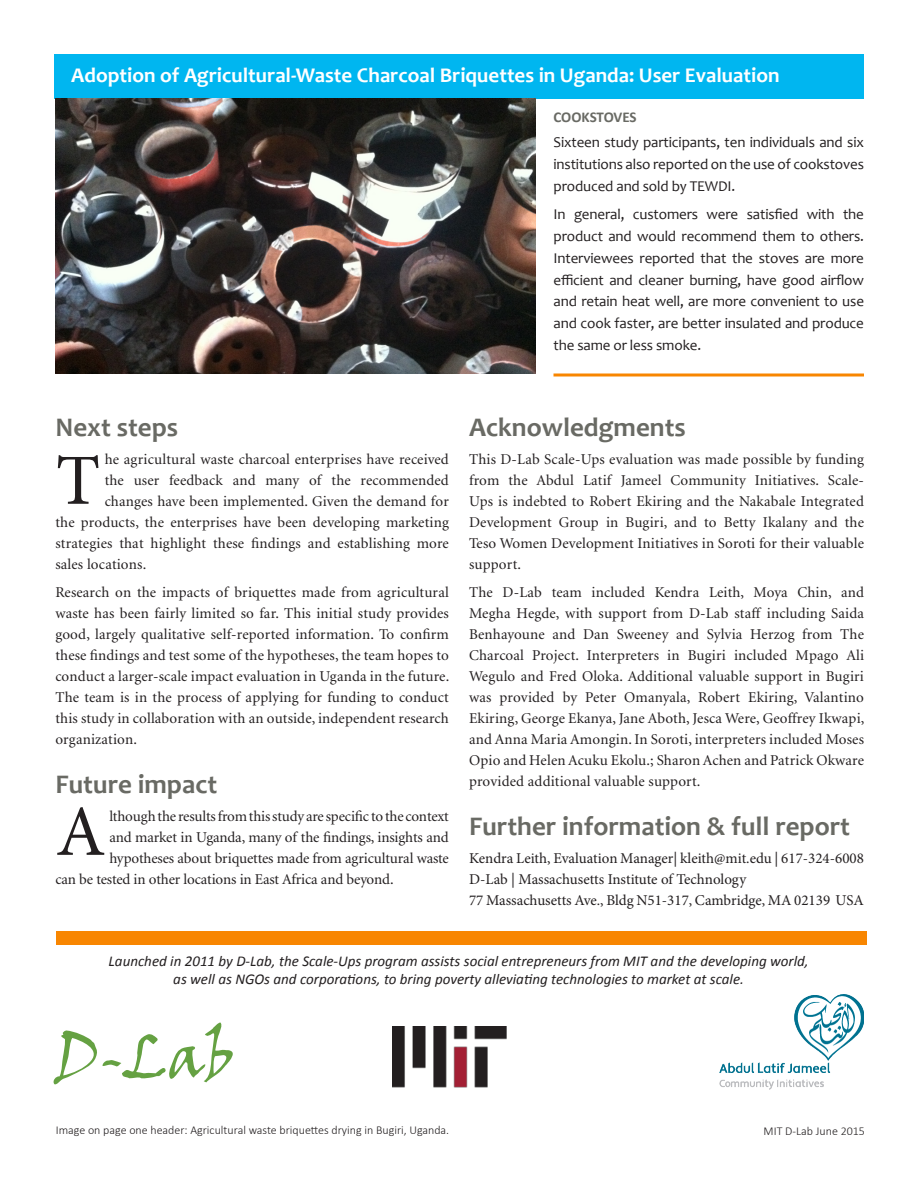
<style>
.page{position:relative;width:918px;height:1188px;background:#fff}
.page>*{position:absolute;margin:0;border:0;box-sizing:border-box;transform-origin:0 0}
.t1{font:72px "Minion Pro";color:#231f20}
.t2{font:700 27px "Candara";color:#696a64}
.t3{font:700 21px "Candara";color:#fff}
.t4{font:15px/21px "Minion";letter-spacing:.005em;color:#231f20;text-align:justify}
.t5{font:15px/21.8px "Candara";letter-spacing:-.01em;color:#231f20;text-align:justify}
.t6{font:italic 15px "Calibri";color:#231f20}
.t7{font:15px "Minion Pro";color:#231f20}
.t8{font:700 15px "Calibri";letter-spacing:-.005em;color:#696a64}
.t9{font:300 12px "Calibri";color:#231f20}
</style>
<div class="page">
<div style="left:54px;top:54px;width:810px;height:45px;background:#00b6f0"></div>
<svg style="left:53px;top:1022px;width:180px;height:63px"></svg>
<img style="left:720px;top:995px;width:144px;height:95px">
<img style="left:392px;top:1026px;width:115px;height:62px">
<div style="left:56px;top:931px;width:811px;height:14px;background:#f88601"></div>
<hr style="left:554px;top:374px;width:310px;height:2px;background:#f88601">
<img style="left:56px;top:99px;width:479px;height:275px">
<p class="t3" style="left:71px;top:62px;width:710px">Adoption of Agricultural-Waste Charcoal Briquettes in Uganda: User Evaluation</p>
<p class="t8" style="left:554px;top:108px;width:85px">COOKSTOVES</p>
<p class="t5" style="left:554px;top:131px;width:312px">Sixteen study participants, ten individuals and six institutions also reported on the use of cookstoves produced and sold by TEWDI.</p>
<p class="t5" style="left:554px;top:203px;width:312px">In general, customers were satisfied with the product and would recommend them to others.<br>Interviewees reported that the stoves are more efficient and cleaner burning, have good airflow and retain heat well, are more convenient to use and cook faster, are better insulated and produce the same or less smoke.</p>
<p class="t2" style="left:55px;top:411px;width:124px">Next steps</p>
<p class="t4" style="left:105px;top:449px;width:346px">he agricultural waste charcoal enterprises have received</p>
<p class="t4" style="left:105px;top:470px;width:346px">the user feedback and many of the recommended</p>
<p class="t4" style="left:105px;top:491px;width:346px">changes have been implemented. Given the demand for</p>
<p class="t4" style="left:55px;top:512px;width:395px">the products, the enterprises have been developing marketing</p>
<p class="t4" style="left:55px;top:533px;width:395px">strategies that highlight these findings and establishing more</p>
<p class="t4" style="left:55px;top:554px;width:92px">sales locations.</p>
<p class="t4" style="left:55px;top:582px;width:395px">Research on the impacts of briquettes made from agricultural waste has been fairly limited so far. This initial study provides good, largely qualitative self-reported information. To confirm these findings and test some of the hypotheses, the team hopes to conduct a larger-scale impact evaluation in Uganda in the future.<br>The team is in the process of applying for funding to conduct this study in collaboration with an outside, independent research organization.</p>
<p class="t2" style="left:55px;top:768px;width:163px">Future impact</p>
<p class="t4" style="left:109px;top:806px;width:341px">lthough the results from this study are specific to the context</p>
<p class="t4" style="left:109px;top:827px;width:341px">and market in Uganda, many of the findings, insights and</p>
<p class="t4" style="left:109px;top:848px;width:341px">hypotheses about briquettes made from agricultural waste</p>
<p class="t4" style="left:55px;top:869px;width:340px">can be tested in other locations in East Africa and beyond.</p>
<p class="t1" style="left:56px;top:433px;width:46px">T</p>
<p class="t1" style="left:56px;top:784px;width:51px">A</p>
<p class="t2" style="left:469px;top:411px;width:218px">Acknowledgments</p>
<p class="t4" style="left:469px;top:449px;width:396px">This D-Lab Scale-Ups evaluation was made possible by funding from the Abdul Latif Jameel Community Initiatives. Scale-Ups is indebted to Robert Ekiring and the Nakabale Integrated Development Group in Bugiri, and to Betty Ikalany and the Teso Women Development Initiatives in Soroti for their valuable support.</p>
<p class="t4" style="left:469px;top:582px;width:397px">The D-Lab team included Kendra Leith, Moya Chin, and Megha Hegde, with support from D-Lab staff including Saida Benhayoune and Dan Sweeney and Sylvia Herzog from The Charcoal Project. Interpreters in Bugiri included Mpago Ali Wegulo and Fred Oloka. Additional valuable support in Bugiri was provided by Peter Omanyala, Robert Ekiring, Valantino Ekiring, George Ekanya, Jane Aboth, Jesca Were, Geoffrey Ikwapi, and Anna Maria Amongin. In Soroti, interpreters included Moses Opio and Helen Acuku Ekolu.; Sharon Achen and Patrick Okware provided additional valuable support.</p>
<p class="t2" style="left:469px;top:810px;width:382px">Further information &amp; full report</p>
<p class="t7" style="left:469px;top:848px;width:396px">Kendra Leith, Evaluation Manager| kleith@mit.edu | 617-324-6008</p>
<p class="t7" style="left:469px;top:869px;width:279px">D-Lab | Massachusetts Institute of Technology</p>
<p class="t7" style="left:469px;top:890px;width:396px">77 Massachusetts Ave., Bldg N51-317, Cambridge, MA 02139 USA</p>
<p class="t6" style="left:109px;top:951px;width:701px">Launched in 2011 by D-Lab, the Scale-Ups program assists social entrepreneurs from MIT and the developing world,</p>
<p class="t6" style="left:173px;top:969px;width:572px">as well as NGOs and corporations, to bring poverty alleviating technologies to market at scale.</p>
<p class="t9" style="left:56px;top:1123px;width:395px">Image on page one header: Agricultural waste briquettes drying in Bugiri, Uganda.</p>
<p class="t9" style="left:764px;top:1123px;width:103px">MIT D-Lab June 2015</p>
</div>
